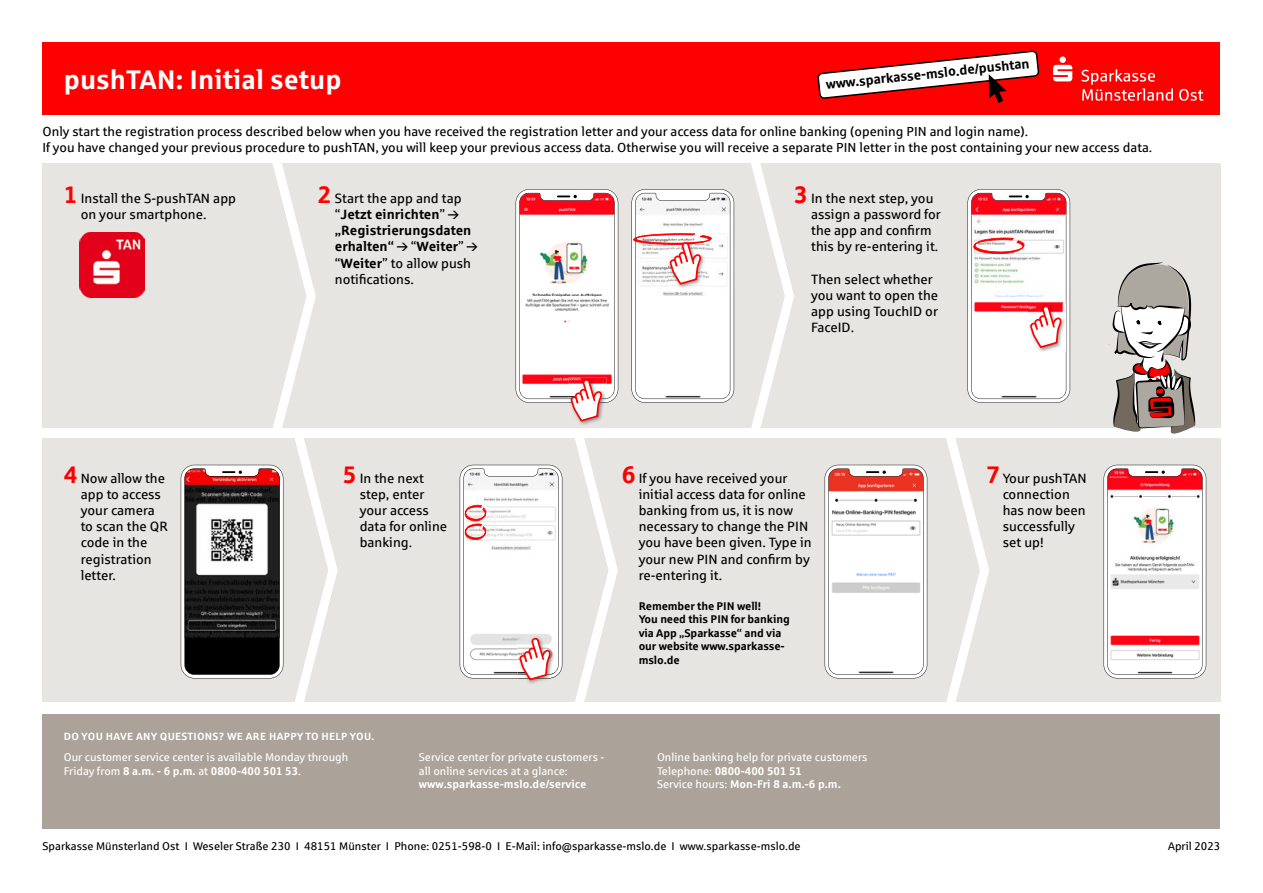
<style>
.page{position:relative;width:1263px;height:893px;background:#fff}
.page>*{position:absolute;margin:0;border:0;box-sizing:border-box;transform-origin:0 0}
.t1{font:700 27px "Sparkasse Rg";color:#fff}
.t2{font:13.5px/16.2px "Sparkasse Rg";color:#000}
.t3{font:700 13.5px/16.2px "Sparkasse Rg";color:#000}
.t4{font:13.2px/15.8px "Sparkasse Rg";color:#000}
.t5{font:11.25px/13.5px "Sparkasse Rg";color:#fff}
.t6{font:11.25px "Sparkasse Rg";color:#000}
.t7{font:700 11.25px/13.5px "Sparkasse Rg";letter-spacing:-.01em;color:#000}
.t8{font:700 11.25px "Sparkasse Rg";color:#fff}
.t9{font:700 10.5px "Sparkasse Rg";letter-spacing:.025em;color:#fff}
.s1{font-weight:700;font-size:24px;color:#f00}
.s2{font-size:24px;color:#f00}
.s3{font-weight:400}
.s4{font-weight:700}
</style>
<div class="page">
<div style="left:43px;top:164px;width:1178px;height:538px;background:#e7e5e1"></div>
<svg style="left:750px;top:163px;width:44px;height:265px"></svg>
<div style="left:43px;top:43px;width:1177px;height:72px;background:#f00"></div>
<div style="left:28px;top:428px;width:1207px;height:9px;background:#fff"></div>
<svg style="left:1112px;top:262px;width:83px;height:176px"></svg>
<img style="left:580px;top:422px;width:13px;height:3px">
<svg style="left:516px;top:189px;width:102px;height:233px;background:#f2d7d8"></svg>
<svg style="left:967px;top:189px;width:103px;height:214px;background:#f3d4d5"></svg>
<img style="left:80px;top:232px;width:65px;height:65px">
<svg style="left:574px;top:437px;width:44px;height:265px"></svg>
<svg style="left:945px;top:437px;width:44px;height:265px"></svg>
<svg style="left:181px;top:163px;width:157px;height:539px"></svg>
<svg style="left:825px;top:465px;width:102px;height:213px;background:#f2e5e4"></svg>
<svg style="left:1103px;top:465px;width:103px;height:213px;background:#f0d6d7"></svg>
<svg style="left:631px;top:189px;width:103px;height:214px;background:#f3eded"></svg>
<img style="left:527px;top:680px;width:16px;height:4px">
<svg style="left:460px;top:465px;width:102px;height:215px;background:#f3eeee"></svg>
<svg style="left:1053px;top:57px;width:19px;height:24px"></svg>
<svg style="left:1081px;top:69px;width:92px;height:32px"></svg>
<svg style="left:1179px;top:89px;width:24px;height:12px"></svg>
<div style="left:43px;top:714px;width:1177px;height:115px;background:#aba399"></div>
<svg style="left:817px;top:50px;width:222px;height:53px"></svg>
<h1 class="t1" style="left:64px;top:62px;width:279px">pushTAN: Initial setup</h1>
<p class="t3" style="left:825px;top:76px;width:206px;rotate:-6deg">www.sparkasse-mslo.de/pushtan</p>
<p class="t4" style="left:43px;top:123px;width:1111px">Only start the registration process described below when you have received the registration letter and your access data for online banking (opening PIN and login name).<br>If you have changed your previous procedure to pushTAN, you will keep your previous access data. Otherwise you will receive a separate PIN letter in the post containing your new access data.</p>
<p class="t2" style="left:81px;top:190px;width:157px;text-indent:-17px"><span class="s1">1</span> Install the S-pushTAN app on your smartphone.</p>
<p class="t3" style="left:335px;top:190px;width:138px;text-indent:-17px"><span class="s2">2</span> <span class="s3">Start the app and tap “</span>Jetzt einrichten<span class="s3">” </span>„Registrierungsdaten erhalten“</p>
<p class="t2" style="left:811px;top:190px;width:131px;text-indent:-17px"><span class="s1">3</span> In the next step, you assign a password for the app and confirm this by re-entering it.</p>
<p class="t2" style="left:811px;top:271px;width:129px">Then select whether you want to open the app using TouchID or<br>FaceID.</p>
<p class="t2" style="left:335px;top:238px;width:138px;text-indent:76px">“<span class="s4">Weiter</span>” “<span class="s4">Weiter</span>” to allow push notifications.</p>
<p class="t2" style="left:81px;top:469px;width:89px;text-indent:-17px"><span class="s1">4</span> Now allow the app to access your camera to scan the QR code in the registration letter.</p>
<p class="t2" style="left:639px;top:469px;width:175px;text-indent:-17px"><span class="s1">6</span> If you have received your initial access data for online banking from us, it is now necessary to change the PIN you have been given. Type in your new PIN and confirm by re-entering it.</p>
<p class="t7" style="left:639px;top:598px;width:153px">Remember the PIN well!<br>You need this PIN for banking via App „Sparkasse“ and via our website www.sparkasse&shy;mslo.de</p>
<p class="t2" style="left:360px;top:469px;width:89px;text-indent:-17px"><span class="s1">5</span> In the next step, enter your access data for online banking.</p>
<p class="t9" style="left:64px;top:730px;width:312px">DO YOU HAVE ANY QUESTIONS? WE ARE HAPPY TO HELP YOU.</p>
<p class="t5" style="left:64px;top:750px;width:286px">Our customer service center is available Monday through<br>Friday from <span class="s4">8 a.m. - 6 p.m.</span> at <span class="s4">0800-400 501 53</span>.</p>
<p class="t5" style="left:419px;top:750px;width:187px">Service center for private customers - all online services at a glance:</p>
<p class="t8" style="left:419px;top:777px;width:169px">www.sparkasse-mslo.de/service</p>
<p class="t5" style="left:657px;top:750px;width:212px">Online banking help for private customers<br>Telephone: <span class="s4">0800-400 501 51<br></span>Service hours: <span class="s4">Mon-Fri 8 a.m.-6 p.m.</span></p>
<p class="t2" style="left:1003px;top:469px;width:85px;text-indent:-16px"><span class="s1">7</span> Your pushTAN connection has now been successfully set up!</p>
<p class="t6" style="left:43px;top:840px;width:760px">Sparkasse Münsterland Ost I Weseler Straße 230 I 48151 Münster I Phone: 0251-598-0 I E-Mail: info@sparkasse-mslo.de I www.sparkasse-mslo.de</p>
<p class="t6" style="left:1168px;top:840px;width:54px">April 2023</p>
</div>
